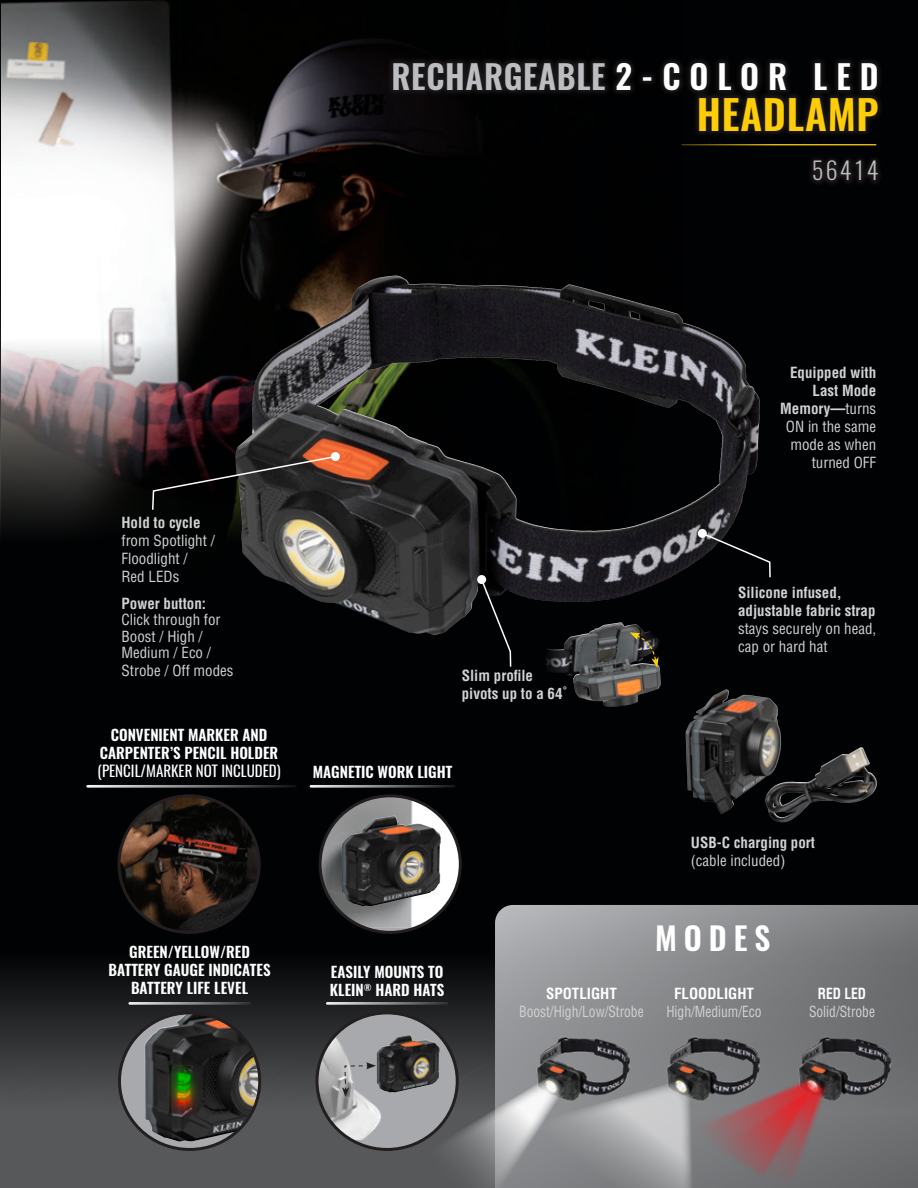
<style>
.page{position:relative;width:918px;height:1188px;background:#010203}
.page>*{position:absolute;margin:0;border:0;box-sizing:border-box;transform-origin:0 0}
.t1{font:600 40.5px "Oswald";letter-spacing:.02em;color:#fecd08}
.t2{font:600 33px "Oswald";letter-spacing:.02em;color:#bcbdc0}
.t3{font:600 31.5px "Oswald";letter-spacing:.22em;color:#fff}
.t4{font:300 24px "Oswald";letter-spacing:.1em;color:#bcbdc0}
.t5{font:condensed 15px/18px "Helvetica LT Std";color:#d1d2d4}
.t6{font:600 15px/18px "Oswald";color:#fff;text-align:center}
.t7{font:700 condensed 15px/18px "Helvetica LT Std";color:#d1d2d4}
.t8{font:condensed 15px "Helvetica LT Std";color:#d1d2d4;scale:.9 1}
.t9{font:15px "Oswald";color:#fff}
.t10{font:700 condensed 15px "Helvetica LT Std";color:#fff}
.t11{font:700 condensed 15px "Helvetica LT Std";color:#fff;scale:.9 1}
.s1{color:#fff}
.s2{font-weight:700}
</style>
<div class="page">
<img style="left:1px;top:0;width:681px;height:569px">
<img style="left:0;top:293px;width:1px;height:241px">
<svg style="left:0;top:931px;width:495px;height:257px"></svg>
<img style="left:685px;top:689px;width:97px;height:125px">
<img style="left:236px;top:277px;width:239px;height:358px">
<hr style="left:311px;top:785px;width:143px;height:3px;background:#fff">
<svg style="left:435px;top:810px;width:23px;height:108px"></svg>
<img style="left:321px;top:798px;width:114px;height:130px">
<img style="left:342px;top:816px;width:99px;height:91px">
<div style="left:319px;top:794px;width:143px;height:140px;border:3px solid #231f20;border-radius:50%"></div>
<hr style="left:88px;top:785px;width:208px;height:3px;background:#fff">
<img style="left:119px;top:798px;width:140px;height:134px">
<div style="left:117px;top:794px;width:144px;height:140px;border:3px solid #231f20;border-radius:50%"></div>
<hr style="left:327px;top:1002px;width:120px;height:3px;background:#fff">
<div style="left:317px;top:1013px;width:140px;height:136px;background:#a8a9ad;border-radius:50%"></div>
<img style="left:317px;top:1030px;width:65px;height:110px">
<img style="left:377px;top:1035px;width:63px;height:58px">
<svg style="left:342px;top:1062px;width:34px;height:35px"></svg>
<div style="left:315px;top:1011px;width:144px;height:140px;border:3px solid #231f20;border-radius:50%"></div>
<hr style="left:130px;top:1002px;width:119px;height:3px;background:#fff">
<div style="left:119px;top:1013px;width:141px;height:136px;background:#a8a9ad;border-radius:50%"></div>
<img style="left:144px;top:1013px;width:116px;height:129px">
<div style="left:118px;top:1011px;width:143px;height:140px;border:3px solid #231f20;border-radius:50%"></div>
<img style="left:765px;top:747px;width:112px;height:76px">
<img style="left:545px;top:622px;width:116px;height:85px">
<svg style="left:630px;top:632px;width:29px;height:36px"></svg>
<svg style="left:495px;top:905px;width:423px;height:283px"></svg>
<img style="left:659px;top:1018px;width:105px;height:54px">
<img style="left:529px;top:1018px;width:105px;height:54px">
<img style="left:791px;top:1018px;width:105px;height:98px">
<div style="left:810px;top:1077px;width:22px;height:21px;background:#3e3e3e;border-radius:50%"></div>
<svg style="left:409px;top:1072px;width:419px;height:116px"></svg>
<div style="left:387px;top:56px;width:497px;height:131px;background:#231f20;opacity:.75"></div>
<svg style="left:700px;top:531px;width:71px;height:47px"></svg>
<div style="left:698px;top:529px;width:9px;height:9px;background:#fff;border-radius:50%"></div>
<svg style="left:481px;top:578px;width:31px;height:89px"></svg>
<div style="left:477px;top:575px;width:9px;height:9px;background:#fff;border-radius:50%"></div>
<svg style="left:151px;top:455px;width:186px;height:56px"></svg>
<div style="left:331px;top:452px;width:9px;height:9px;background:#fff;border-radius:50%"></div>
<hr style="left:682px;top:144px;width:194px;height:1px;background:#fecd08">
<h2 class="t2" style="left:392px;top:54px;width:489px">RECHARGEABLE <span class="s1">2 - C O L O R L E D</span></h2>
<h1 class="t1" style="left:697px;top:86px;width:183px">HEADLAMP</h1>
<h3 class="t4" style="left:812px;top:154px;width:68px">56414</h3>
<p class="t7" style="left:122px;top:513px;width:81px">Hold to cycle</p>
<p class="t5" style="left:122px;top:531px;width:95px">from Spotlight /<br>Floodlight /<br>Red LEDs</p>
<p class="t7" style="left:122px;top:594px;width:86px">Power button:</p>
<p class="t5" style="left:122px;top:611px;width:101px;line-height:16.5px">Click through for<br>Boost / High /<br>Medium / Eco /</p>
<p class="t5" style="left:122px;top:662px;width:114px">Strobe / Off modes</p>
<p class="t7" style="left:462px;top:667px;width:107px">Slim profile pivots up to a 64˚</p>
<p class="t6" style="left:100px;top:726px;width:180px">CONVENIENT MARKER AND<br>CARPENTER’S PENCIL HOLDER</p>
<p class="t9" style="left:98px;top:761px;width:185px">(PENCIL/MARKER NOT INCLUDED)</p>
<p class="t6" style="left:313px;top:763px;width:141px">MAGNETIC WORK LIGHT</p>
<p class="t5" style="left:780px;top:364px;width:98px;text-align:right"><span class="s2">Equipped with<br>Last Mode<br>Memory—</span>turns<br>ON in the same mode as when turned OFF</p>
<p class="t7" style="left:738px;top:583px;width:139px">Silicone infused, adjustable fabric strap</p>
<p class="t5" style="left:738px;top:619px;width:140px">stays securely on head, cap or hard hat</p>
<p class="t6" style="left:109px;top:943px;width:163px">GREEN/YELLOW/RED<br>BATTERY GAUGE INDICATES<br>BATTERY LIFE LEVEL</p>
<p class="t6" style="left:330px;top:963px;width:116px;text-align:left">EASILY MOUNTS TO<br>KLEIN<sup>®</sup> HARD HATS</p>
<p class="t7" style="left:691px;top:834px;width:126px">USB-C charging port</p>
<p class="t5" style="left:691px;top:852px;width:96px">(cable included)</p>
<h3 class="t3" style="left:655px;top:917px;width:117px">MODES</h3>
<p class="t10" style="left:546px;top:984px;width:72px">SPOTLIGHT</p>
<p class="t8" style="left:519px;top:1002px;width:140px">Boost/High/Low/Strobe</p>
<p class="t10" style="left:674px;top:984px;width:81px">FLOODLIGHT</p>
<p class="t8" style="left:666px;top:1002px;width:107px">High/Medium/Eco</p>
<p class="t11" style="left:818px;top:984px;width:55px">RED LED</p>
<p class="t8" style="left:809px;top:1002px;width:75px">Solid/Strobe</p>
</div>
